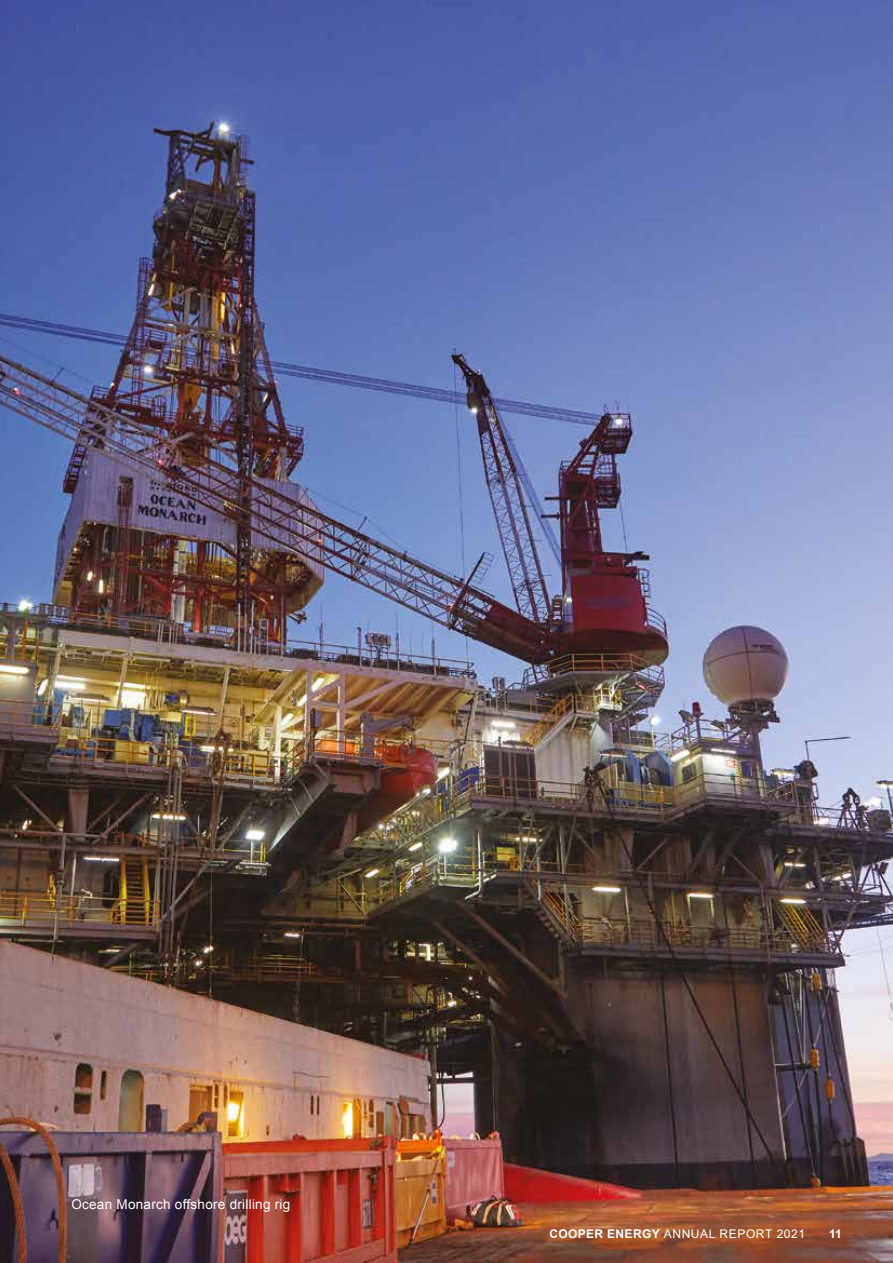
<style>
.page{position:relative;width:893px;height:1263px;background:#fff}
.page>*{position:absolute;margin:0;border:0;box-sizing:border-box;transform-origin:0 0}
.t1{font:13.5px "Arial";letter-spacing:.02em;color:#fff}
.t2{font:12px "Arial MT Std";letter-spacing:.05em;color:#fff}
.t3{font:700 12px "Arial";color:#fff}
.s1{font-family:"Arial";font-weight:700}
</style>
<div class="page">
<img style="left:0;top:0;width:893px;height:1263px">
<p class="t1" style="left:71px;top:1195px;width:221px">Ocean Monarch offshore drilling rig</p>
<p class="t2" style="left:549px;top:1227px;width:257px"><span class="s1">COOPER ENERGY</span> ANNUAL REPORT 2021</p>
<p class="t3" style="left:829px;top:1225px;width:14px">11</p>
</div>
